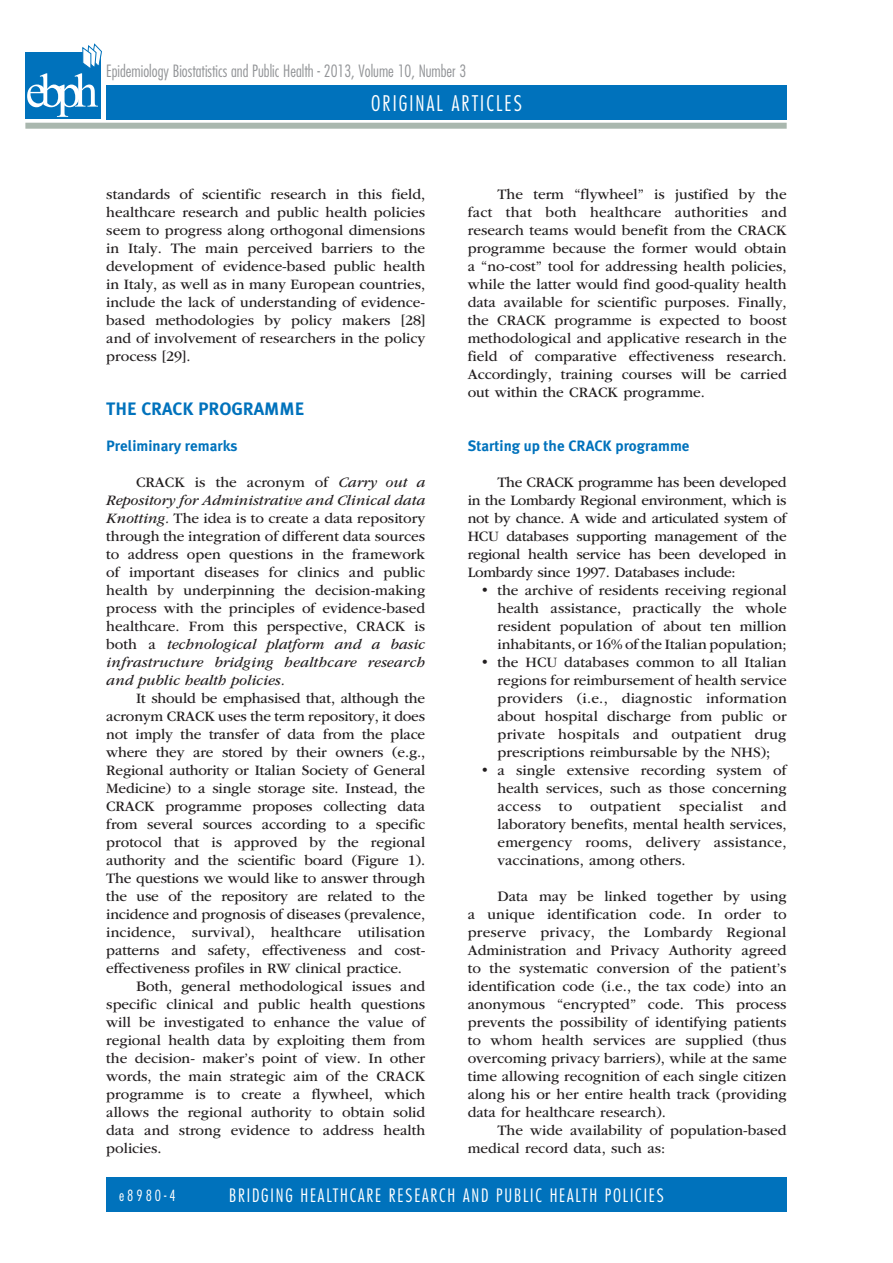
<style>
.page{position:relative;width:893px;height:1263px;background:#fff}
.page>*{position:absolute;margin:0;border:0;box-sizing:border-box;transform-origin:0 0}
.t1{font:300 condensed 21px "Futura Std";letter-spacing:.1em;color:#fff}
.t2{font:300 condensed 18px "Futura Std";color:#fff}
.t3{font:700 18px "Meta Plus";color:#0072bc}
.t4{font:300 condensed 16.5px "Futura Std";color:#939598}
.t5{font:15px/18px "ITC Garamond Std";color:#231f20;text-align:justify}
.t6{font:700 15px "Meta Plus";color:#0072bc}
.t7{font:300 condensed 15px "Futura Std";letter-spacing:.2em;color:#fff}
.s1{font-style:italic}
</style>
<div class="page">
<div style="left:106px;top:85px;width:681px;height:34px;background:#0072bc"></div>
<div style="left:106px;top:1178px;width:681px;height:34px;background:#0072bc"></div>
<div style="left:25px;top:123px;width:762px;height:6px;background:#a9b7ae"></div>
<div style="left:25px;top:52px;width:76px;height:67px;background:#0072bc"></div>
<svg style="left:27px;top:43px;width:75px;height:74px"></svg>
<p class="t4" style="left:106px;top:62px;width:361px">Epidemiology Biostatistics and Public Health - 2013, Volume 10, Number 3</p>
<h1 class="t1" style="left:371px;top:91px;width:152px">ORIGINAL ARTICLES</h1>
<p class="t5" style="left:106px;top:185px;width:320px">standards of scientific research in this field, healthcare research and public health policies seem to progress along orthogonal dimensions in Italy. The main perceived barriers to the development of evidence-based public health in Italy, as well as in many European countries, include the lack of understanding of evidence&shy;based methodologies by policy makers [28] and of involvement of researchers in the policy process [29].</p>
<p class="t3" style="left:106px;top:398px;width:200px">Th e CRACK programme</p>
<p class="t6" style="left:106px;top:437px;width:133px">Preliminary remarks</p>
<p class="t5" style="left:106px;top:473px;width:320px;text-indent:30px">CRACK is the acronym of <span class="s1">Carry out a Repository for Administrative and Clinical data Knotting.</span> The idea is to create a data repository through the integration of different data sources to address open questions in the framework of important diseases for clinics and public health by underpinning the decision-making process with the principles of evidence-based healthcare. From this perspective, CRACK is both a <span class="s1">technological platform and a basic infrastructure bridging healthcare research and public health policies.</span></p>
<p class="t5" style="left:106px;top:689px;width:320px;text-indent:30px">It should be emphasised that, although the acronym CRACK uses the term repository, it does not imply the transfer of data from the place where they are stored by their owners (e.g., Regional authority or Italian Society of General Medicine) to a single storage site. Instead, the CRACK programme proposes collecting data from several sources according to a specific protocol that is approved by the regional authority and the scientific board (Figure 1).<br>The questions we would like to answer through the use of the repository are related to the incidence and prognosis of diseases (prevalence, incidence, survival), healthcare utilisation patterns and safety, effectiveness and cost&shy;effectiveness profiles in RW clinical practice.</p>
<p class="t5" style="left:106px;top:977px;width:320px;text-indent:30px">Both, general methodological issues and specific clinical and public health questions will be investigated to enhance the value of regional health data by exploiting them from the decision- maker’s point of view. In other words, the main strategic aim of the CRACK programme is to create a flywheel, which allows the regional authority to obtain solid data and strong evidence to address health policies.</p>
<p class="t5" style="left:468px;top:185px;width:321px;text-indent:30px">The term “flywheel” is justified by the fact that both healthcare authorities and research teams would benefit from the CRACK programme because the former would obtain a “no-cost” tool for addressing health policies, while the latter would find good-quality health data available for scientific purposes. Finally, the CRACK programme is expected to boost methodological and applicative research in the field of comparative effectiveness research.<br>Accordingly, training courses will be carried out within the CRACK programme.</p>
<p class="t6" style="left:468px;top:437px;width:223px">Starting up the CRACK programme</p>
<p class="t5" style="left:468px;top:473px;width:320px;text-indent:30px">The CRACK programme has been developed in the Lombardy Regional environment, which is not by chance. A wide and articulated system of HCU databases supporting management of the regional health service has been developed in Lombardy since 1997. Databases include:</p>
<p class="t5" style="left:497px;top:581px;width:291px;text-indent:-17px">• the archive of residents receiving regional health assistance, practically the whole resident population of about ten million inhabitants, or 16% of the Italian population;</p>
<p class="t5" style="left:497px;top:653px;width:291px;text-indent:-17px">• the HCU databases common to all Italian regions for reimbursement of health service providers (i.e., diagnostic information about hospital discharge from public or private hospitals and outpatient drug prescriptions reimbursable by the NHS);</p>
<p class="t5" style="left:497px;top:761px;width:291px;text-indent:-17px">• a single extensive recording system of health services, such as those concerning access to outpatient specialist and laboratory benefits, mental health services, emergency rooms, delivery assistance, vaccinations, among others.</p>
<p class="t5" style="left:468px;top:887px;width:320px;text-indent:30px">Data may be linked together by using a unique identification code. In order to preserve privacy, the Lombardy Regional Administration and Privacy Authority agreed to the systematic conversion of the patient’s identification code (i.e., the tax code) into an anonymous “encrypted” code. This process prevents the possibility of identifying patients to whom health services are supplied (thus overcoming privacy barriers), while at the same time allowing recognition of each single citizen along his or her entire health track (providing data for healthcare research).</p>
<p class="t5" style="left:468px;top:1121px;width:320px;text-indent:30px">The wide availability of population-based medical record data, such as:</p>
<p class="t7" style="left:119px;top:1187px;width:58px">e8980-4</p>
<p class="t2" style="left:229px;top:1185px;width:18px">Bridging</p>
<p class="t2" style="left:300px;top:1185px;width:9px">healthcare</p>
<p class="t2" style="left:389px;top:1185px;width:10px">research</p>
<p class="t2" style="left:463px;top:1185px;width:10px">and</p>
<p class="t2" style="left:496px;top:1185px;width:26px">public</p>
<p class="t2" style="left:550px;top:1185px;width:9px">health</p>
<p class="t2" style="left:605px;top:1185px;width:9px">policies</p>
</div>
